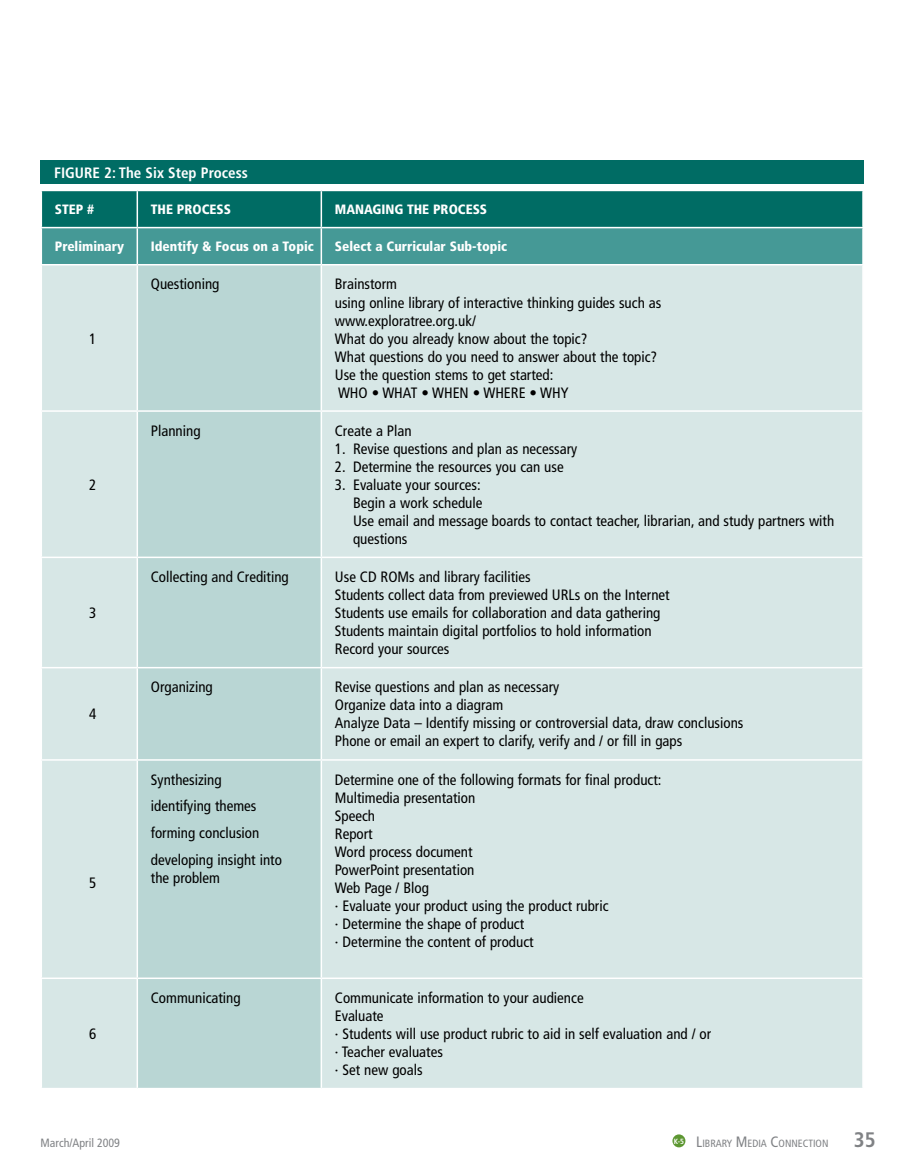
<style>
.page{position:relative;width:905px;height:1175px;background:#fff}
.page>*{position:absolute;margin:0;border:0;box-sizing:border-box;transform-origin:0 0}
.t1{font:condensed 15px/18px "Frutiger";color:#000}
.t2{font:700 condensed 15px "Frutiger";color:#fff}
.t3{font:900 condensed 13.5px "Frutiger";color:#fff}
.t4{font:condensed 12px "Frutiger";color:#808285}
.t5{font:condensed 10.5px "Frutiger";color:#808285}
.s1{font-size:15px}
.s2{font-weight:700;font-size:21px}
</style>
<div class="page">
<div style="left:672px;top:1134px;width:13px;height:13px;background:#5d9732;border-radius:50%"></div>
<svg style="left:42px;top:191px;width:820px;height:73px;background:#24837e"></svg>
<div style="left:42px;top:265px;width:820px;height:822px;background:#d7e7e6"></div>
<div style="left:138px;top:265px;width:182px;height:822px;background:#b9d6d4"></div>
<hr style="left:136px;top:191px;width:2px;height:36px;background:#fff">
<hr style="left:320px;top:191px;width:2px;height:36px;background:#fff">
<hr style="left:41px;top:227px;width:96px;height:1px;background:#fff">
<hr style="left:137px;top:227px;width:184px;height:1px;background:#fff">
<hr style="left:136px;top:228px;width:2px;height:36px;background:#fff">
<hr style="left:321px;top:227px;width:542px;height:1px;background:#fff">
<hr style="left:320px;top:228px;width:2px;height:36px;background:#fff">
<hr style="left:41px;top:410px;width:96px;height:2px;background:#fff">
<hr style="left:41px;top:556px;width:96px;height:2px;background:#fff">
<hr style="left:41px;top:667px;width:96px;height:1px;background:#fff">
<hr style="left:41px;top:759px;width:96px;height:1px;background:#fff">
<hr style="left:41px;top:977px;width:96px;height:2px;background:#fff">
<hr style="left:136px;top:265px;width:2px;height:145px;background:#fff">
<hr style="left:137px;top:410px;width:184px;height:2px;background:#fff">
<hr style="left:136px;top:412px;width:2px;height:144px;background:#fff">
<hr style="left:137px;top:556px;width:184px;height:2px;background:#fff">
<hr style="left:136px;top:558px;width:2px;height:109px;background:#fff">
<hr style="left:137px;top:667px;width:184px;height:1px;background:#fff">
<hr style="left:136px;top:668px;width:2px;height:91px;background:#fff">
<hr style="left:137px;top:759px;width:184px;height:1px;background:#fff">
<hr style="left:136px;top:760px;width:2px;height:217px;background:#fff">
<hr style="left:137px;top:977px;width:184px;height:2px;background:#fff">
<hr style="left:136px;top:979px;width:2px;height:108px;background:#fff">
<hr style="left:320px;top:265px;width:2px;height:145px;background:#fff">
<hr style="left:321px;top:410px;width:542px;height:2px;background:#fff">
<hr style="left:320px;top:412px;width:2px;height:144px;background:#fff">
<hr style="left:321px;top:556px;width:542px;height:2px;background:#fff">
<hr style="left:320px;top:558px;width:2px;height:109px;background:#fff">
<hr style="left:321px;top:667px;width:542px;height:1px;background:#fff">
<hr style="left:320px;top:668px;width:2px;height:91px;background:#fff">
<hr style="left:321px;top:759px;width:542px;height:1px;background:#fff">
<hr style="left:320px;top:760px;width:2px;height:217px;background:#fff">
<hr style="left:321px;top:977px;width:542px;height:2px;background:#fff">
<hr style="left:320px;top:979px;width:2px;height:108px;background:#fff">
<div style="left:41px;top:160px;width:823px;height:24px;background:#006c64"></div>
<p class="t2" style="left:54px;top:163px;width:30px">FIGURE</p>
<p class="t2" style="left:104px;top:163px;width:145px">2: The Six Step Process</p>
<p class="t3" style="left:55px;top:201px;width:41px">STEP #</p>
<p class="t3" style="left:151px;top:201px;width:67px">The Process</p>
<p class="t3" style="left:335px;top:201px;width:139px">Managi ng the Process</p>
<p class="t3" style="left:55px;top:238px;width:71px">Preliminary</p>
<p class="t3" style="left:151px;top:238px;width:164px">Identify &amp; Focus on a Topic</p>
<p class="t3" style="left:335px;top:238px;width:174px">Select a Curricular Sub-topic</p>
<p class="t1" style="left:89px;top:329px;width:9px">1</p>
<p class="t1" style="left:89px;top:476px;width:9px">2</p>
<p class="t1" style="left:89px;top:604px;width:9px">3</p>
<p class="t1" style="left:89px;top:705px;width:9px">4</p>
<p class="t1" style="left:89px;top:874px;width:9px">5</p>
<p class="t1" style="left:89px;top:1025px;width:9px">6</p>
<p class="t1" style="left:151px;top:275px;width:70px">Questioning</p>
<p class="t1" style="left:335px;top:275px;width:328px">Brainstorm<br>using online library of interactive thinking guides such as www.exploratree.org.uk/<br>What do you already know about the topic?<br>What questions do you need to answer about the topic?<br>Use the question stems to get started:<br>WHO • WHAT • WHEN</p>
<p class="t1" style="left:473px;top:383px;width:31px">• WHERE</p>
<p class="t1" style="left:529px;top:383px;width:40px">• WHY</p>
<p class="t1" style="left:151px;top:422px;width:51px">Planning</p>
<p class="t1" style="left:335px;top:422px;width:78px">Create a Plan</p>
<p class="t1" style="left:335px;top:440px;width:244px">1. Revise questions and plan as necessary</p>
<p class="t1" style="left:335px;top:458px;width:230px">2. Determine the resources you can use</p>
<p class="t1" style="left:353px;top:476px;width:482px;text-indent:-18px">3. Evaluate your sources:<br>Begin a work schedule<br>Use email and message boards to contact teacher, librarian, and study partners with questions</p>
<p class="t1" style="left:151px;top:568px;width:139px">Collecting and Crediting</p>
<p class="t1" style="left:335px;top:568px;width:336px">Use CD ROMs and library facilities<br>Students collect data from previewed URLs on the Internet Students use emails for collaboration and data gathering Students maintain digital portfolios to hold information Record your sources</p>
<p class="t1" style="left:151px;top:678px;width:63px">Organizing</p>
<p class="t1" style="left:335px;top:678px;width:410px">Revise questions and plan as necessary<br>Organize data into a diagram<br>Analyze Data – Identify missing or controversial data, draw conclusions Phone or email an expert to clarify, verify and / or fill in gaps</p>
<p class="t1" style="left:151px;top:766px;width:132px;line-height:26.7px">Synthesizing identifying themes forming conclusion developing insight into</p>
<p class="t1" style="left:151px;top:868px;width:71px">the problem</p>
<p class="t1" style="left:335px;top:770px;width:328px">Determine one of the following formats for final product:<br>Multimedia presentation<br>Speech<br>Report<br>Word process document<br>PowerPoint presentation<br>Web Page / Blog<br>· Evaluate your product using the product rubric<br>· Determine the shape of product<br>· Determine the content of product</p>
<p class="t1" style="left:151px;top:989px;width:91px">Communicating</p>
<p class="t1" style="left:335px;top:989px;width:378px">Communicate information to your audience<br>Evaluate<br>· Students will use product rubric to aid in self evaluation and / or · Teacher evaluates<br>· Set new goals</p>
<p class="t4" style="left:41px;top:1136px;width:81px">March/April 2009</p>
<p class="t5" style="left:674px;top:1137px;width:203px"><sup>K-5</sup> <span class="s1">L</span>IBRARY <span class="s1">M</span>EDIA <span class="s1">C</span>ONNECTION <span class="s2">35</span></p>
</div>
